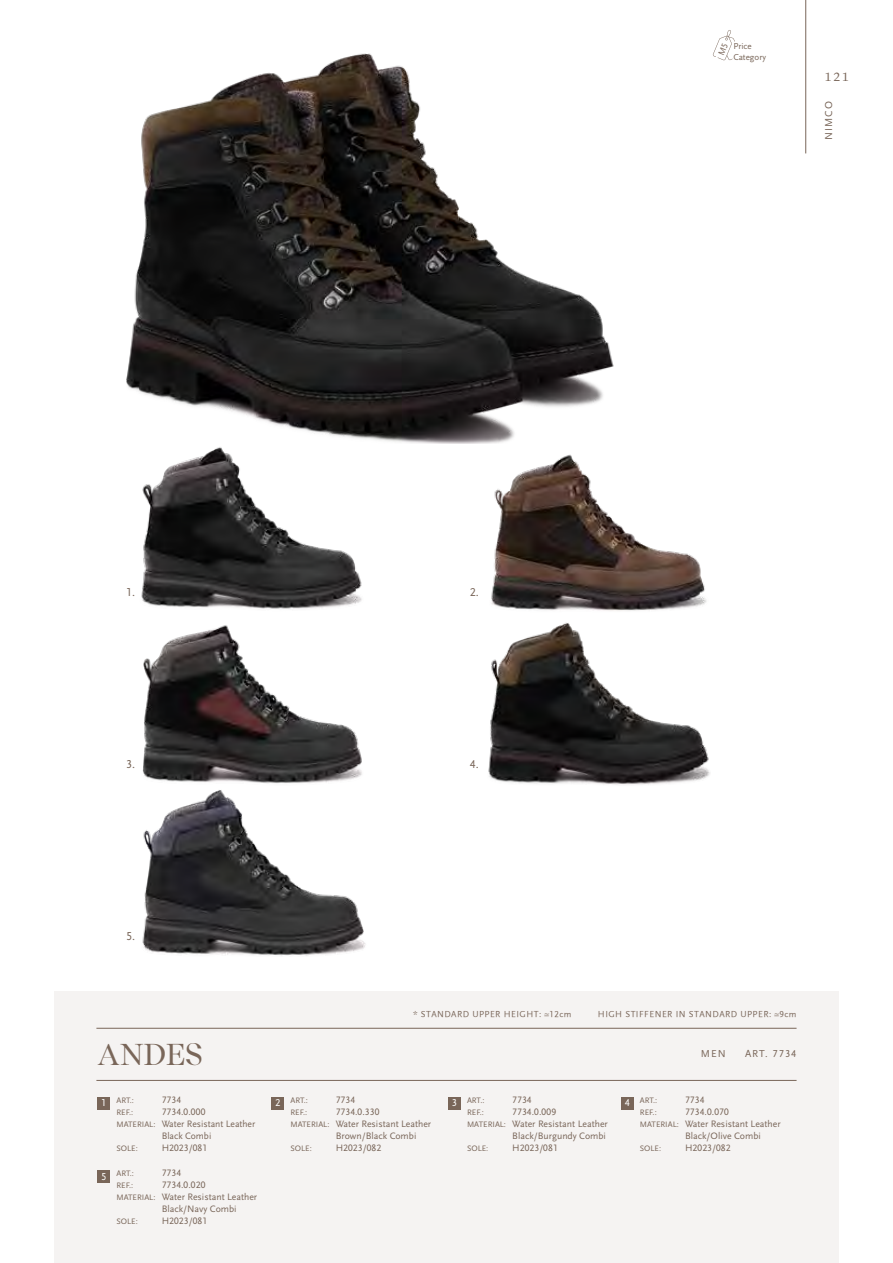
<style>
.page{position:relative;width:893px;height:1263px;background:#fff}
.page>*{position:absolute;margin:0;border:0;box-sizing:border-box;transform-origin:0 0}
.t1{font:30px "Recife Display";color:#796659}
.t2{font:12px "Scala Sans OT";color:#796659}
.t3{font:12px "Recife Text";color:#796659}
.t4{font:10.5px "Scala Sans OT";letter-spacing:.1em;color:#796659}
.t5{font:10.5px "Scala Sans OT";color:#fff}
.t6{font:9.75px/12px "Scala Sans OT";color:#796659}
.t7{font:9px "Scala Sans LF";letter-spacing:.05em;color:#796659}
.t8{font:9px "Scala Sans OT";color:#796659}
.t9{font:8.25px/12px "Scala Sans OT";color:#796659}
</style>
<div class="page">
<hr style="left:805px;top:0;width:1px;height:153px;background:#796659">
<div style="left:54px;top:991px;width:785px;height:272px;background:#f5f3f2"></div>
<hr style="left:96px;top:1028px;width:700px;height:1px;background:#796659">
<hr style="left:96px;top:1080px;width:700px;height:1px;background:#796659">
<div style="left:98px;top:1097px;width:12px;height:12px;background:#796659"></div>
<div style="left:272px;top:1097px;width:12px;height:12px;background:#796659"></div>
<div style="left:448px;top:1097px;width:12px;height:12px;background:#796659"></div>
<div style="left:621px;top:1097px;width:12px;height:12px;background:#796659"></div>
<div style="left:98px;top:1170px;width:12px;height:13px;background:#796659"></div>
<img style="left:141px;top:447px;width:221px;height:162px">
<img style="left:142px;top:625px;width:220px;height:153px">
<img style="left:142px;top:778px;width:224px;height:178px">
<img style="left:460px;top:443px;width:247px;height:168px">
<img style="left:488px;top:622px;width:222px;height:163px">
<img style="left:127px;top:53px;width:487px;height:390px">
<svg style="left:713px;top:30px;width:22px;height:30px"></svg>
<p class="t8" style="left:733px;top:41px;width:20px">Price</p>
<p class="t8" style="left:733px;top:52px;width:34px">Category</p>
<p class="t3" style="left:824px;top:69px;width:26px">121</p>
<p class="t4" style="left:823px;top:140px;width:40px;rotate:-90deg">NIMCO</p>
<p class="t2" style="left:126px;top:586px;width:11px">1.</p>
<p class="t2" style="left:126px;top:758px;width:11px">3.</p>
<p class="t2" style="left:126px;top:930px;width:11px">5.</p>
<p class="t2" style="left:470px;top:586px;width:11px">2.</p>
<p class="t2" style="left:470px;top:758px;width:11px">4.</p>
<p class="t7" style="left:413px;top:1009px;width:160px">* STANDARD UPPER HEIGHT: ~–12cm</p>
<p class="t7" style="left:598px;top:1009px;width:200px">HIGH STIFFENER IN STANDARD UPPER: ~–9cm</p>
<h1 class="t1" style="left:98px;top:1032px;width:107px">ANDES</h1>
<p class="t4" style="left:701px;top:1048px;width:26px">MEN</p>
<p class="t4" style="left:745px;top:1048px;width:53px">ART. 7734</p>
<p class="t9" style="left:116px;top:1094px;width:40px">ART.:<br>REF.:<br>MATERIAL:</p>
<p class="t9" style="left:116px;top:1142px;width:23px">SOLE:</p>
<p class="t6" style="left:162px;top:1094px;width:95px">7734<br>7734.0.000<br>Water Resistant Leather<br>Black Combi<br>H2023/081</p>
<p class="t6" style="left:336px;top:1094px;width:97px">7734<br>7734.0.330<br>Water Resistant Leather<br>Brown/Black Combi<br>H2023/082</p>
<p class="t6" style="left:512px;top:1094px;width:97px">7734<br>7734.0.009<br>Water Resistant Leather<br>Black/Burgundy Combi<br>H2023/081</p>
<p class="t6" style="left:685px;top:1094px;width:97px">7734<br>7734.0.070<br>Water Resistant Leather<br>Black/Olive Combi<br>H2023/082</p>
<p class="t5" style="left:101px;top:1097px;width:7px">1</p>
<p class="t9" style="left:290px;top:1094px;width:40px">ART.:<br>REF.:<br>MATERIAL:</p>
<p class="t9" style="left:290px;top:1142px;width:23px">SOLE:</p>
<p class="t5" style="left:275px;top:1097px;width:7px">2</p>
<p class="t9" style="left:467px;top:1094px;width:40px">ART.:<br>REF.:<br>MATERIAL:</p>
<p class="t9" style="left:467px;top:1142px;width:23px">SOLE:</p>
<p class="t5" style="left:452px;top:1097px;width:7px">3</p>
<p class="t9" style="left:640px;top:1094px;width:40px">ART.:<br>REF.:<br>MATERIAL:</p>
<p class="t9" style="left:640px;top:1142px;width:23px">SOLE:</p>
<p class="t5" style="left:625px;top:1097px;width:7px">4</p>
<p class="t5" style="left:101px;top:1171px;width:7px">5</p>
<p class="t6" style="left:162px;top:1167px;width:97px">7734<br>7734.0.020<br>Water Resistant Leather<br>Black/Navy Combi<br>H2023/081</p>
<p class="t9" style="left:116px;top:1168px;width:40px">ART.:<br>REF.:<br>MATERIAL:</p>
<p class="t9" style="left:116px;top:1216px;width:23px">SOLE:</p>
</div>
